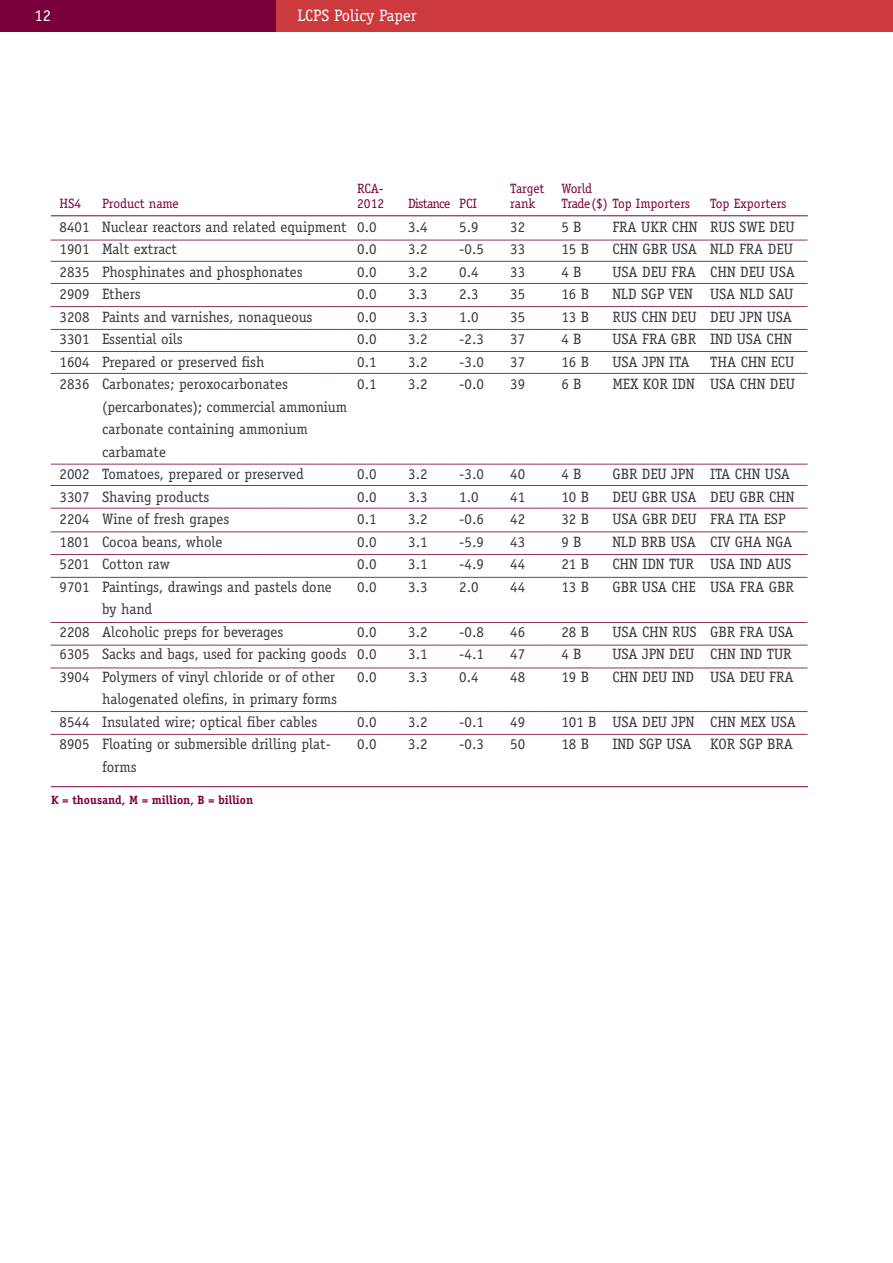
<style>
.page{position:relative;width:893px;height:1263px;background:#fff}
.page>*{position:absolute;margin:0;border:0;box-sizing:border-box;transform-origin:0 0}
.t1{font:16.5px "Officina Serif Std";color:#fff}
.t2{font:15px/22.5px "Officina Serif Std";color:#39383a}
.t3{font:13.5px/15px "Officina Serif Std";color:#7a003c}
.t4{font:13.5px "Officina Serif Std";letter-spacing:-.055em;color:#7a003c}
.t5{font:700 12px "Officina Serif Std";color:#7a003c}
</style>
<div class="page">
<div style="left:0;top:0;width:276px;height:32px;background:#7a003c"></div>
<div style="left:276px;top:0;width:617px;height:32px;background:#cc3a3d"></div>
<hr style="left:51px;top:215px;width:757px;height:1px;background:#7a003c">
<hr style="left:51px;top:786px;width:757px;height:1px;background:#7a003c">
<svg style="left:51px;top:306px;width:757px;height:1px"></svg>
<svg style="left:51px;top:283px;width:757px;height:1px"></svg>
<svg style="left:51px;top:240px;width:757px;height:1px"></svg>
<svg style="left:51px;top:261px;width:757px;height:1px"></svg>
<svg style="left:51px;top:373px;width:757px;height:1px"></svg>
<svg style="left:51px;top:464px;width:757px;height:1px"></svg>
<svg style="left:51px;top:329px;width:757px;height:1px"></svg>
<svg style="left:51px;top:351px;width:757px;height:1px"></svg>
<svg style="left:51px;top:485px;width:757px;height:1px"></svg>
<svg style="left:51px;top:508px;width:757px;height:1px"></svg>
<svg style="left:51px;top:532px;width:757px;height:1px"></svg>
<svg style="left:51px;top:554px;width:757px;height:1px"></svg>
<svg style="left:51px;top:577px;width:757px;height:1px"></svg>
<svg style="left:51px;top:622px;width:757px;height:1px"></svg>
<svg style="left:51px;top:645px;width:757px;height:1px"></svg>
<svg style="left:51px;top:668px;width:757px;height:1px"></svg>
<svg style="left:51px;top:711px;width:757px;height:1px"></svg>
<svg style="left:51px;top:734px;width:757px;height:1px"></svg>
<p class="t1" style="left:35px;top:6px;width:18px">12</p>
<p class="t1" style="left:298px;top:6px;width:120px">LCPS Policy Paper</p>
<p class="t3" style="left:561px;top:180px;width:130px">World<br>Trade($) Top Importers</p>
<p class="t3" style="left:357px;top:180px;width:28px">RCA-<br>2012</p>
<p class="t2" style="left:357px;top:215px;width:21px;text-align:justify">0.0<br>0.0<br>0.0<br>0.0<br>0.0<br>0.0<br>0.1<br>0.1</p>
<p class="t3" style="left:510px;top:180px;width:36px">Target rank</p>
<p class="t2" style="left:510px;top:215px;width:16px;text-align:justify">32<br>33<br>33<br>35<br>35<br>37<br>37<br>39</p>
<p class="t3" style="left:60px;top:195px;width:23px">HS4</p>
<p class="t3" style="left:102px;top:195px;width:78px">Product name</p>
<p class="t4" style="left:408px;top:195px;width:44px">Distance</p>
<p class="t2" style="left:408px;top:215px;width:21px;text-align:justify">3.4<br>3.2<br>3.2<br>3.3<br>3.3<br>3.2<br>3.2<br>3.2</p>
<p class="t3" style="left:459px;top:195px;width:19px">PCI</p>
<p class="t2" style="left:459px;top:215px;width:26px">5.9 -0.5<br>0.4<br>2.3<br>1.0 -2.3 -3.0 -0.0</p>
<p class="t2" style="left:102px;top:215px;width:247px">Nuclear reactors and related equipment<br>Malt extract<br>Phosphinates and phosphonates<br>Ethers<br>Paints and varnishes, nonaqueous<br>Essential oils<br>Prepared or preserved fish<br>Carbonates; peroxocarbonates (percarbonates); commercial ammonium carbonate containing ammonium carbamate<br>Tomatoes, prepared or preserved<br>Shaving products<br>Wine of fresh grapes<br>Cocoa beans, whole<br>Cotton raw<br>Paintings, drawings and pastels done by hand<br>Alcoholic preps for beverages<br>Sacks and bags, used for packing goods<br>Polymers of vinyl chloride or of other halogenated olefins, in primary forms<br>Insulated wire; optical fiber cables<br>Floating or submersible drilling plat&shy;forms</p>
<p class="t2" style="left:561px;top:215px;width:29px">5 B<br>15 B<br>4 B<br>16 B<br>13 B<br>4 B<br>16 B<br>6 B</p>
<p class="t2" style="left:612px;top:215px;width:86px">FRA UKR CHN<br>CHN GBR USA<br>USA DEU FRA<br>NLD SGP VEN<br>RUS CHN DEU<br>USA FRA GBR<br>USA JPN ITA<br>MEX KOR IDN</p>
<p class="t2" style="left:60px;top:215px;width:31px;text-align:justify">8401<br>1901<br>2835<br>2909<br>3208<br>3301<br>1604<br>2836</p>
<p class="t2" style="left:612px;top:463px;width:86px">GBR DEU JPN<br>DEU GBR USA<br>USA GBR DEU<br>NLD BRB USA<br>CHN IDN TUR<br>GBR USA CHE</p>
<p class="t2" style="left:612px;top:620px;width:86px">USA CHN RUS<br>USA JPN DEU<br>CHN DEU IND</p>
<p class="t2" style="left:612px;top:710px;width:83px">USA DEU JPN<br>IND SGP USA</p>
<p class="t2" style="left:561px;top:463px;width:29px">4 B<br>10 B<br>32 B<br>9 B<br>21 B<br>13 B</p>
<p class="t2" style="left:561px;top:620px;width:29px">28 B<br>4 B<br>19 B</p>
<p class="t2" style="left:561px;top:710px;width:37px">101 B<br>18 B</p>
<p class="t2" style="left:60px;top:463px;width:31px;text-align:justify">2002<br>3307<br>2204<br>1801<br>5201<br>9701</p>
<p class="t2" style="left:60px;top:620px;width:31px;text-align:justify">2208<br>6305<br>3904</p>
<p class="t2" style="left:60px;top:710px;width:31px">8544<br>8905</p>
<p class="t2" style="left:357px;top:463px;width:21px;text-align:justify">0.0<br>0.0<br>0.1<br>0.0<br>0.0<br>0.0</p>
<p class="t2" style="left:357px;top:620px;width:21px;text-align:justify">0.0<br>0.0<br>0.0</p>
<p class="t2" style="left:357px;top:710px;width:21px">0.0<br>0.0</p>
<p class="t2" style="left:408px;top:463px;width:21px;text-align:justify">3.2<br>3.3<br>3.2<br>3.1<br>3.1<br>3.3</p>
<p class="t2" style="left:408px;top:620px;width:21px;text-align:justify">3.2<br>3.1<br>3.3</p>
<p class="t2" style="left:408px;top:710px;width:21px">3.2<br>3.2</p>
<p class="t2" style="left:459px;top:463px;width:26px">-3.0<br>1.0 -0.6 -5.9 -4.9<br>2.0</p>
<p class="t2" style="left:459px;top:620px;width:26px;text-align:justify">-0.8 -4.1<br>0.4</p>
<p class="t2" style="left:459px;top:710px;width:26px">-0.1 -0.3</p>
<p class="t2" style="left:510px;top:463px;width:16px;text-align:justify">40<br>41<br>42<br>43<br>44<br>44</p>
<p class="t2" style="left:510px;top:620px;width:16px;text-align:justify">46<br>47<br>48</p>
<p class="t2" style="left:510px;top:710px;width:16px">49<br>50</p>
<p class="t5" style="left:51px;top:795px;width:204px">K = thousand, M = million, B = billion</p>
<p class="t3" style="left:710px;top:195px;width:78px">Top Exporters</p>
<p class="t2" style="left:710px;top:215px;width:86px">RUS SWE DEU<br>NLD FRA DEU<br>CHN DEU USA<br>USA NLD SAU<br>DEU JPN USA<br>IND USA CHN<br>THA CHN ECU<br>USA CHN DEU</p>
<p class="t2" style="left:710px;top:463px;width:86px">ITA CHN USA<br>DEU GBR CHN<br>FRA ITA ESP<br>CIV GHA NGA<br>USA IND AUS<br>USA FRA GBR</p>
<p class="t2" style="left:710px;top:620px;width:85px">GBR FRA USA<br>CHN IND TUR<br>USA DEU FRA</p>
<p class="t2" style="left:710px;top:710px;width:87px">CHN MEX USA<br>KOR SGP BRA</p>
</div>
